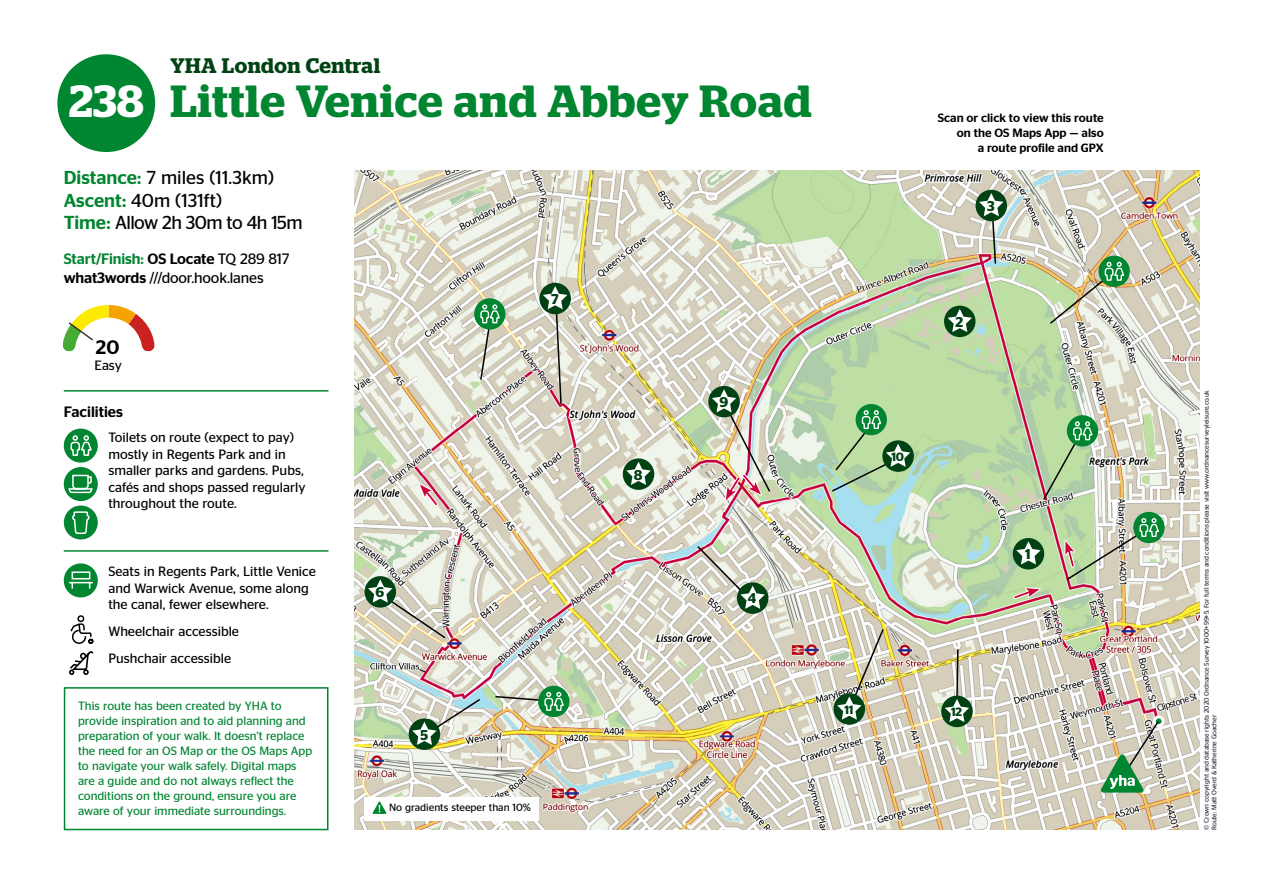
<style>
.page{position:relative;width:1263px;height:893px;background:#fff}
.page>*{position:absolute;margin:0;border:0;box-sizing:border-box;transform-origin:0 0}
.t1{font:600 45px "Stag";letter-spacing:.02em;color:#008530}
.t2{font:600 21px "Stag";letter-spacing:.025em;color:#004213}
.t3{font:500 19.5px "Stag Sans";color:#000}
.t4{font:18.75px/22.5px "Stag Sans";color:#000}
.t5{font:15px/18.8px "Stag Sans";letter-spacing:-.01em;color:#000}
.t6{font:500 15px "Stag Sans";color:#000}
.t7{font:600 14.25px "Stag Sans";color:#004213}
.t8{font:13.5px/16.5px "Stag Sans";color:#000}
.t9{font:12px/15px "Stag Sans";color:#008530}
.t10{font:500 12px/15px "Stag Sans";color:#000;text-align:right}
.t11{font:600 12px "Stag Sans";color:#004213}
.t12{font:10.5px "Stag Sans";color:#000}
.t13{font:6.75px/7.5px "Stag Sans";letter-spacing:-.01em;color:#272839}
.s1{color:#fff}
.s2{font-weight:500;color:#008530}
.s3{font-weight:500}
</style>
<div class="page">
<img style="left:354px;top:171px;width:845px;height:658px">
<div style="left:57px;top:54px;width:98px;height:98px;background:#008530;border-radius:50%"></div>
<svg style="left:62px;top:305px;width:93px;height:47px"></svg>
<div style="left:737px;top:582px;width:31px;height:32px;background:#004213;border-radius:50%"></div>
<svg style="left:696px;top:544px;width:69px;height:65px"></svg>
<div style="left:941px;top:696px;width:32px;height:31px;background:#004213;border-radius:50%"></div>
<svg style="left:945px;top:648px;width:24px;height:74px"></svg>
<svg style="left:833px;top:693px;width:32px;height:32px"></svg>
<svg style="left:837px;top:627px;width:48px;height:93px"></svg>
<svg style="left:975px;top:190px;width:32px;height:31px"></svg>
<svg style="left:979px;top:193px;width:24px;height:72px"></svg>
<svg style="left:364px;top:576px;width:32px;height:32px"></svg>
<svg style="left:368px;top:579px;width:79px;height:61px"></svg>
<svg style="left:539px;top:283px;width:32px;height:31px"></svg>
<svg style="left:543px;top:286px;width:24px;height:119px"></svg>
<svg style="left:708px;top:386px;width:32px;height:31px"></svg>
<svg style="left:882px;top:440px;width:32px;height:32px"></svg>
<div style="left:623px;top:458px;width:31px;height:32px;background:#004213;border-radius:50%"></div>
<svg style="left:626px;top:462px;width:25px;height:23px"></svg>
<div style="left:944px;top:306px;width:31px;height:31px;background:#004213;border-radius:50%"></div>
<svg style="left:947px;top:309px;width:25px;height:23px"></svg>
<div style="left:64px;top:687px;width:264px;height:143px;border:2px solid #008530"></div>
<div style="left:1013px;top:538px;width:31px;height:31px;background:#004213;border-radius:50%"></div>
<svg style="left:1016px;top:541px;width:25px;height:23px"></svg>
<div style="left:409px;top:718px;width:31px;height:32px;background:#004213;border-radius:50%"></div>
<svg style="left:412px;top:697px;width:70px;height:48px"></svg>
<div style="left:1133px;top:512px;width:31px;height:31px;background:#008530;border-radius:50%"></div>
<div style="left:1067px;top:415px;width:31px;height:31px;background:#008530;border-radius:50%"></div>
<svg style="left:1042px;top:421px;width:52px;height:81px;background:#a1c797"></svg>
<div style="left:1098px;top:256px;width:32px;height:31px;background:#008530;border-radius:50%"></div>
<img style="left:1048px;top:261px;width:77px;height:64px">
<div style="left:855px;top:404px;width:32px;height:31px;background:#008530;border-radius:50%"></div>
<svg style="left:830px;top:409px;width:80px;height:84px;background:#9bc694"></svg>
<div style="left:538px;top:686px;width:31px;height:31px;background:#008530;border-radius:50%"></div>
<svg style="left:494px;top:691px;width:70px;height:21px"></svg>
<div style="left:474px;top:298px;width:31px;height:32px;background:#008530;border-radius:50%"></div>
<svg style="left:479px;top:304px;width:22px;height:77px"></svg>
<div style="left:1154px;top:717px;width:9px;height:9px;background:#008530;border-radius:50%"></div>
<div style="left:1153px;top:715px;width:11px;height:12px;border:3px solid #fff;border-radius:50%"></div>
<svg style="left:1101px;top:720px;width:59px;height:73px;background:#a9bea4"></svg>
<img style="left:1064px;top:517px;width:96px;height:183px">
<svg style="left:418px;top:483px;width:21px;height:23px"></svg>
<img style="left:712px;top:389px;width:59px;height:125px">
<svg style="left:1012px;top:587px;width:29px;height:17px"></svg>
<div style="left:364px;top:797px;width:175px;height:23px;background:#fff"></div>
<svg style="left:372px;top:801px;width:14px;height:13px"></svg>
<div style="left:64px;top:467px;width:34px;height:34px;background:#008530;border-radius:50%"></div>
<svg style="left:68px;top:474px;width:25px;height:20px"></svg>
<div style="left:64px;top:563px;width:34px;height:34px;background:#008530;border-radius:50%"></div>
<svg style="left:69px;top:571px;width:24px;height:18px"></svg>
<svg style="left:69px;top:615px;width:25px;height:60px"></svg>
<div style="left:64px;top:505px;width:34px;height:34px;background:#008530;border-radius:50%"></div>
<svg style="left:72px;top:511px;width:18px;height:23px"></svg>
<hr style="left:64px;top:390px;width:264px;height:2px;background:#008530">
<hr style="left:64px;top:550px;width:264px;height:2px;background:#008530">
<div style="left:64px;top:429px;width:34px;height:34px;background:#008530;border-radius:50%"></div>
<svg style="left:70px;top:435px;width:22px;height:21px"></svg>
<h2 class="t2" style="left:170px;top:54px;width:211px">YHA London Central</h2>
<h1 class="t1" style="left:69px;top:75px;width:744px"><span class="s1">238</span> Little Venice and Abbey Road</h1>
<h3 class="t4" style="left:64px;top:166px;width:240px"><span class="s2">Distance:</span> 7 miles (11.3km)<br><span class="s2">Ascent:</span> 40m (131ft)<br><span class="s2">Time:</span> Allow 2h 30m to 4h 15m</h3>
<p class="t5" style="left:64px;top:249px;width:227px"><span class="s2">Start/Finish:</span> <span class="s3">OS Locate</span> TQ 289 817 <span class="s3">what3words</span> ///door.hook.lanes</p>
<h3 class="t3" style="left:96px;top:336px;width:25px">20</h3>
<p class="t8" style="left:94px;top:357px;width:29px">Easy</p>
<p class="t6" style="left:64px;top:403px;width:61px">Facilities</p>
<p class="t8" style="left:108px;top:429px;width:199px">Toilets on route (expect to pay) mostly in Regents Park and in smaller parks and gardens. Pubs, cafés and shops passed regularly throughout the route.</p>
<p class="t8" style="left:108px;top:563px;width:209px">Seats in Regents Park, Little Venice and Warwick Avenue, some along the canal, fewer elsewhere.</p>
<p class="t8" style="left:108px;top:618px;width:132px;line-height:27.2px">Wheelchair accessible<br>Pushchair accessible</p>
<p class="t9" style="left:78px;top:698px;width:236px">This route has been created by YHA to provide inspiration and to aid planning and preparation of your walk. It doesn’t replace the need for an OS Map or the OS Maps App to navigate your walk safely. Digital maps are a guide and do not always reflect the conditions on the ground, ensure you are aware of your immediate surroundings.</p>
<p class="t7" style="left:551px;top:291px;width:9px">7</p>
<p class="t7" style="left:376px;top:584px;width:10px">6</p>
<p class="t7" style="left:420px;top:726px;width:9px">5</p>
<p class="t12" style="left:389px;top:801px;width:143px">No gradients steeper than 10%</p>
<p class="t7" style="left:634px;top:467px;width:10px">8</p>
<p class="t7" style="left:719px;top:394px;width:10px">9</p>
<p class="t7" style="left:748px;top:590px;width:10px">4</p>
<p class="t10" style="left:938px;top:110px;width:167px">Scan or click to view this route on the OS Maps App — also<br>a route profile and GPX</p>
<p class="t11" style="left:892px;top:450px;width:14px">10</p>
<p class="t7" style="left:987px;top:198px;width:9px">3</p>
<p class="t7" style="left:955px;top:314px;width:9px">2</p>
<p class="t7" style="left:1025px;top:546px;width:7px">1</p>
<p class="t11" style="left:844px;top:703px;width:11px">11</p>
<p class="t11" style="left:951px;top:705px;width:12px">12</p>
<p class="t13" style="left:1203px;top:830px;width:442px;rotate:-90deg">© Crown copyright and database rights 2020 Ordnance Survey 1000+99+5. For full terms and conditions please visit www.ordnancesurveyleisure.co.uk<br>Route: Matt Overd &amp; Katherine Goacher</p>
</div>
